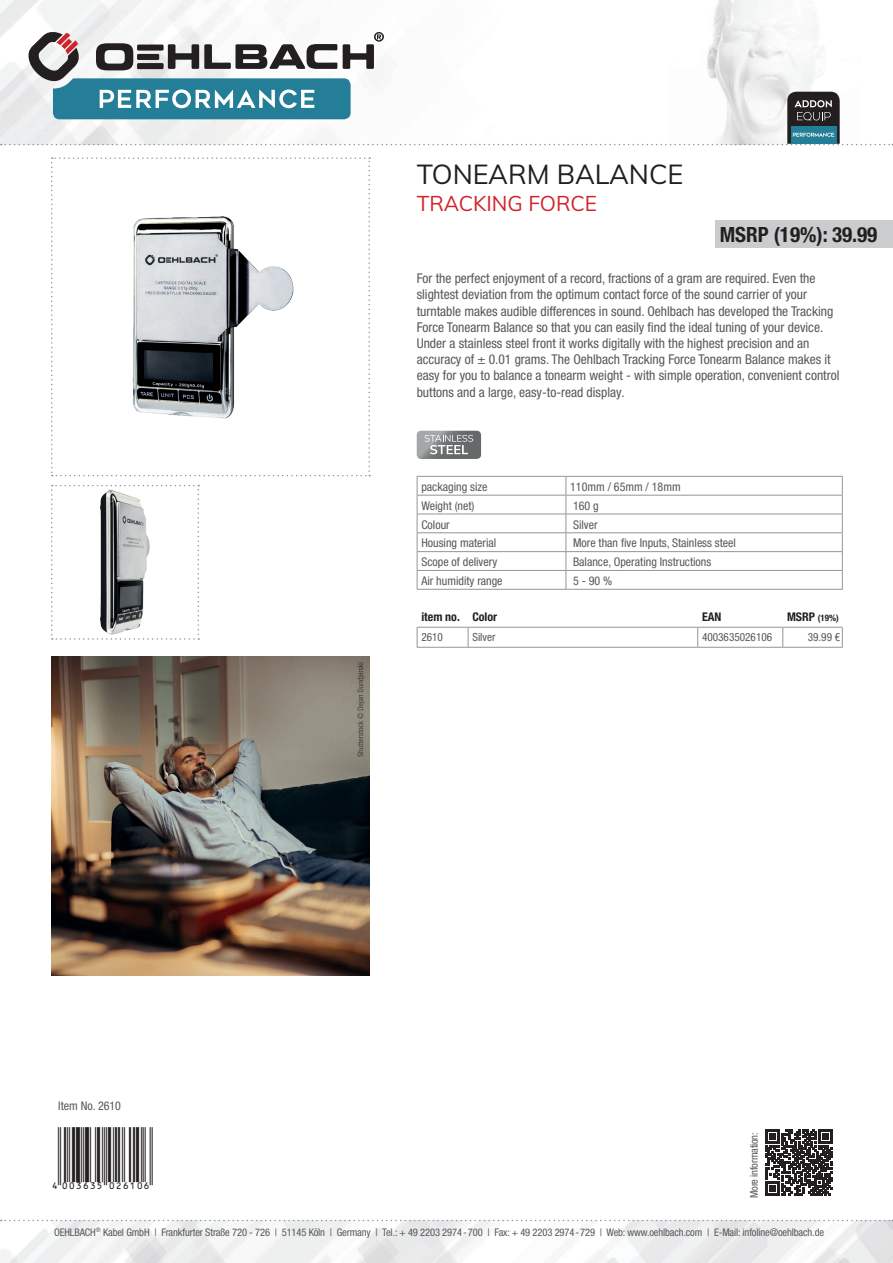
<style>
.page{position:relative;width:893px;height:1263px;background:#fff}
.page>*{position:absolute;margin:0;border:0;box-sizing:border-box;transform-origin:0 0}
.t1{font:27px "EAN";color:#231f20}
.t2{font:27px "Muli";color:#231f20}
.t3{font:700 condensed 21px "Helvetica Neue LTW1 G";color:#231f20}
.t4{font:21px "Muli";color:#d1232a}
.t5{font:condensed 13.5px/16.2px "Helvetica Neue LTW1 G";color:#57585a}
.t6{font:condensed 12px "Helvetica Neue LTW1 G";color:#57585a}
.t7{font:700 condensed 12px "Helvetica Neue LTW1 G";color:#231f20}
.t8{font:condensed 11.25px "Helvetica Neue LTW1 G";color:#57585a}
.t9{font:condensed 10.5px "Helvetica Neue LTW1 G";letter-spacing:-.01em;color:#57585a}
.t10{font:700 condensed 9px "Helvetica Neue LTW1 G";color:#231f20}
.s1{font-size:12px}
</style>
<div class="page">
<img style="left:0;top:1220px;width:893px;height:43px">
<img style="left:0;top:0;width:818px;height:145px">
<svg style="left:1px;top:1220px;width:892px;height:1px"></svg>
<svg style="left:51px;top:157px;width:319px;height:319px"></svg>
<svg style="left:51px;top:485px;width:148px;height:155px"></svg>
<svg style="left:417px;top:431px;width:64px;height:28px;background:#8d9091"></svg>
<img style="left:51px;top:657px;width:319px;height:319px">
<svg style="left:766px;top:1129px;width:66px;height:67px"></svg>
<svg style="left:1px;top:31px;width:892px;height:114px"></svg>
<svg style="left:417px;top:626px;width:426px;height:21px"></svg>
<hr style="left:417px;top:647px;width:51px;height:1px;background:#939598">
<hr style="left:468px;top:647px;width:230px;height:1px;background:#939598">
<hr style="left:698px;top:647px;width:85px;height:1px;background:#939598">
<hr style="left:783px;top:647px;width:60px;height:1px;background:#939598">
<hr style="left:417px;top:627px;width:51px;height:1px;background:#939598">
<hr style="left:468px;top:627px;width:230px;height:1px;background:#939598">
<hr style="left:698px;top:627px;width:85px;height:1px;background:#939598">
<hr style="left:783px;top:627px;width:60px;height:1px;background:#939598">
<div style="left:715px;top:220px;width:178px;height:28px;background:#cbccce"></div>
<svg style="left:417px;top:476px;width:426px;height:113px"></svg>
<hr style="left:417px;top:589px;width:149px;height:1px;background:#939598">
<hr style="left:566px;top:589px;width:277px;height:1px;background:#939598">
<h1 class="t2" style="left:417px;top:155px;width:268px">TONEARM BALANCE</h1>
<h2 class="t4" style="left:417px;top:188px;width:182px">TRACKING FORCE</h2>
<h2 class="t3" style="left:720px;top:222px;width:159px">MSRP (19%): 39.99</h2>
<p class="t5" style="left:417px;top:270px;width:424px">For the perfect enjoyment of a record, fractions of a gram are required. Even the slightest deviation from the optimum contact force of the sound carrier of your turntable makes audible differences in sound. Oehlbach has developed the Tracking Force Tonearm Balance so that you can easily find the ideal tuning of your device.<br>Under a stainless steel front it works digitally with the highest precision and an accuracy of ± 0.01 grams. The Oehlbach Tracking Force Tonearm Balance makes it easy for you to balance a tonearm weight - with simple operation, convenient control buttons and a large, easy-to-read display.</p>
<p class="t6" style="left:421px;top:480px;width:68px">packaging size</p>
<p class="t6" style="left:570px;top:480px;width:112px">110mm / 65mm / 18mm</p>
<p class="t6" style="left:421px;top:498px;width:55px">Weight (net)</p>
<p class="t6" style="left:573px;top:498px;width:27px">160 g</p>
<p class="t6" style="left:421px;top:517px;width:30px">Colour</p>
<p class="t6" style="left:573px;top:517px;width:26px">Silver</p>
<p class="t6" style="left:421px;top:536px;width:76px">Housing material</p>
<p class="t6" style="left:573px;top:536px;width:164px">More than five Inputs, Stainless steel</p>
<p class="t6" style="left:421px;top:555px;width:78px">Scope of delivery</p>
<p class="t6" style="left:573px;top:555px;width:140px">Balance, Operating Instructions</p>
<p class="t6" style="left:421px;top:574px;width:83px">Air humidity range</p>
<p class="t6" style="left:573px;top:574px;width:41px">5 - 90 %</p>
<p class="t7" style="left:421px;top:610px;width:77px">item no. Color</p>
<p class="t7" style="left:702px;top:610px;width:21px">EAN</p>
<p class="t10" style="left:787px;top:613px;width:53px"><span class="s1">MSRP</span> (19%)</p>
<p class="t8" style="left:421px;top:631px;width:23px">2610</p>
<p class="t8" style="left:472px;top:631px;width:25px">Silver</p>
<p class="t8" style="left:702px;top:631px;width:72px">4003635026106</p>
<p class="t8" style="left:808px;top:631px;width:34px">39.99 €</p>
<p class="t6" style="left:58px;top:1099px;width:64px">Item No. 2610</p>
<h1 class="t1" style="left:51px;top:1157px;width:103px">4":D=@GI#NPTONT"</h1>
<p class="t9" style="left:748px;top:1198px;width:67px;rotate:-90deg">More information:</p>
<p class="t9" style="left:54px;top:1226px;width:771px">OEHLBACH<sup>®</sup> Kabel GmbH | Frankfurter Straße 720 - 726 | 51145 Köln | Germany | Tel.: + 49 2203 2974-700 | Fax: + 49 2203 2974-729 | Web: www.oehlbach.com | E-Mail: infoline@oehlbach.de</p>
</div>
